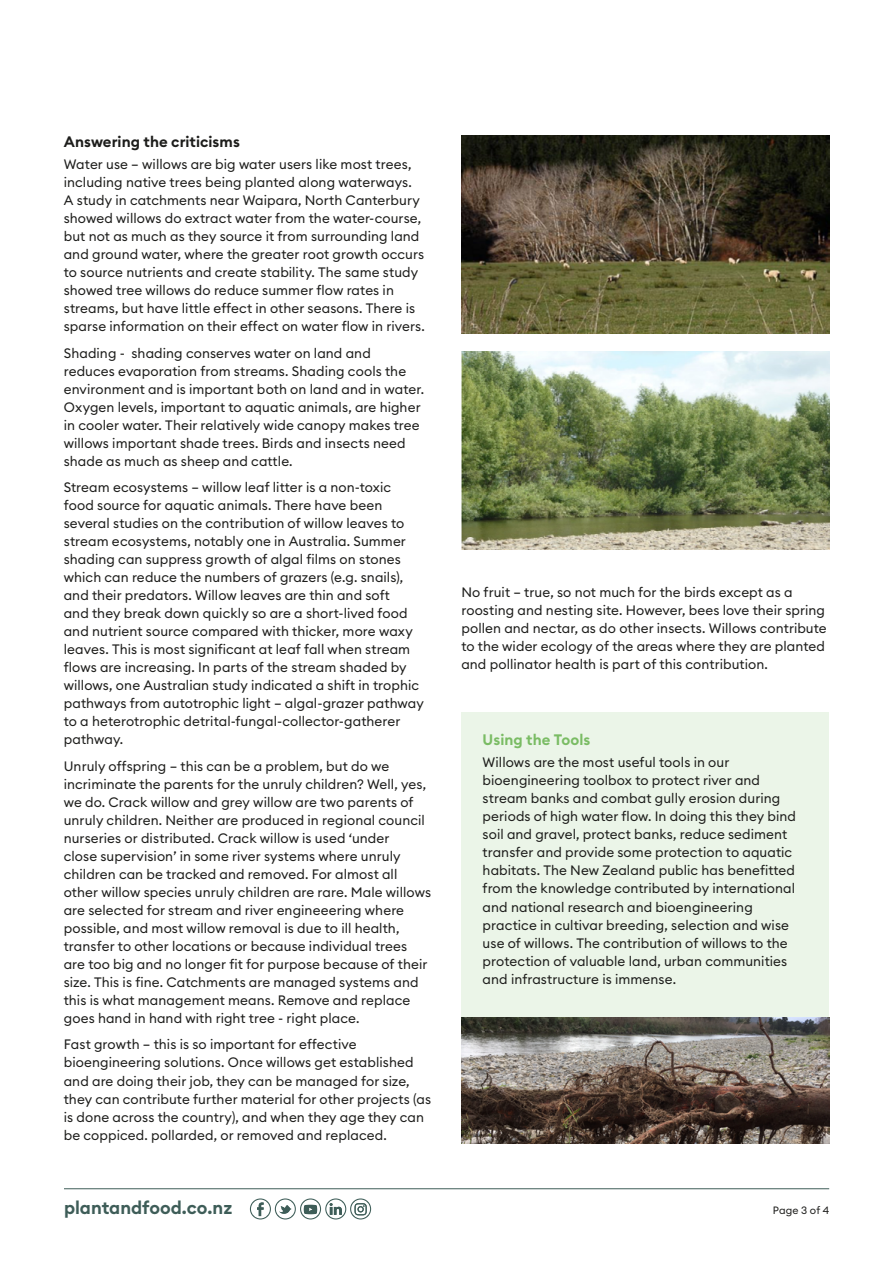
<style>
.page{position:relative;width:893px;height:1263px;background:#fff}
.page>*{position:absolute;margin:0;border:0;box-sizing:border-box;transform-origin:0 0}
.t1{font:600 18px "Euclid Circular B";color:#3e5d58}
.Body_subhead{font:600 15px "Euclid Circular B";letter-spacing:.005em;color:#1d1d1b}
.Body_subhead-2{font:600 15px "Euclid Circular B";letter-spacing:.005em;color:#7abc64}
.Body{font:13.5px/18px "Euclid Circular B";letter-spacing:.005em;color:#1d1d1b}
.t2{font:10.5px "Euclid Circular B";letter-spacing:.015em;color:#1d1d1b}
</style>
<div class="page">
<hr style="left:64px;top:1188px;width:765px;height:1px;background:#3e5d58">
<svg style="left:250px;top:1198px;width:121px;height:21px"></svg>
<img style="left:461px;top:135px;width:368px;height:199px">
<img style="left:461px;top:352px;width:368px;height:198px">
<div style="left:461px;top:712px;width:368px;height:431px;background:#ebf5e8"></div>
<img style="left:461px;top:1018px;width:368px;height:126px">
<p class="Body_subhead" style="left:64px;top:132px;width:178px">Answering the criticisms</p>
<p class="Body" style="left:64px;top:155px;width:363px">Water use – willows are big water users like most trees, including native trees being planted along waterways.<br>A study in catchments near Waipara, North Canterbury showed willows do extract water from the water-course, but not as much as they source it from surrounding land and ground water, where the greater root growth occurs to source nutrients and create stability. The same study showed tree willows do reduce summer flow rates in streams, but have little effect in other seasons. There is sparse information on their effect on water flow in rivers.</p>
<p class="Body" style="left:64px;top:344px;width:362px">Shading - shading conserves water on land and reduces evaporation from streams. Shading cools the environment and is important both on land and in water.<br>Oxygen levels, important to aquatic animals, are higher in cooler water. Their relatively wide canopy makes tree willows important shade trees. Birds and insects need shade as much as sheep and cattle.</p>
<p class="Body" style="left:64px;top:478px;width:362px">Stream ecosystems – willow leaf litter is a non-toxic food source for aquatic animals. There have been several studies on the contribution of willow leaves to stream ecosystems, notably one in Australia. Summer shading can suppress growth of algal films on stones which can reduce the numbers of grazers (e.g. snails), and their predators. Willow leaves are thin and soft<br>and they break down quickly so are a short-lived food and nutrient source compared with thicker, more waxy leaves. This is most significant at leaf fall when stream flows are increasing. In parts of the stream shaded by willows, one Australian study indicated a shift in trophic pathways from autotrophic light – algal-grazer pathway to a heterotrophic detrital-fungal-collector-gatherer pathway.</p>
<p class="Body" style="left:64px;top:757px;width:369px">Unruly offspring – this can be a problem, but do we incriminate the parents for the unruly children? Well, yes, we do. Crack willow and grey willow are two parents of unruly children. Neither are produced in regional council nurseries or distributed. Crack willow is used ‘under<br>close supervision’ in some river systems where unruly children can be tracked and removed. For almost all other willow species unruly children are rare. Male willows are selected for stream and river engineeering where possible, and most willow removal is due to ill health, transfer to other locations or because individual trees are too big and no longer fit for purpose because of their size. This is fine. Catchments are managed systems and this is what management means. Remove and replace goes hand in hand with right tree - right place.</p>
<p class="Body" style="left:64px;top:1035px;width:369px">Fast growth – this is so important for effective bioengineering solutions. Once willows get established and are doing their job, they can be managed for size, they can contribute further material for other projects (as is done across the country), and when they age they can be coppiced. pollarded, or removed and replaced.</p>
<p class="Body" style="left:461px;top:583px;width:367px">No fruit – true, so not much for the birds except as a roosting and nesting site. However, bees love their spring pollen and nectar, as do other insects. Willows contribute to the wider ecology of the areas where they are planted and pollinator health is part of this contribution.</p>
<p class="Body_subhead-2" style="left:483px;top:730px;width:109px">Using the Tools</p>
<p class="Body" style="left:483px;top:753px;width:315px">Willows are the most useful tools in our bioengineering toolbox to protect river and stream banks and combat gully erosion during periods of high water flow. In doing this they bind soil and gravel, protect banks, reduce sediment transfer and provide some protection to aquatic habitats. The New Zealand public has benefitted from the knowledge contributed by international and national research and bioengineering practice in cultivar breeding, selection and wise use of willows. The contribution of willows to the protection of valuable land, urban communities and infrastructure is immense.</p>
<h1 class="t1" style="left:64px;top:1196px;width:170px">plantandfood.co.nz</h1>
<p class="t2" style="left:773px;top:1203px;width:58px">Page 3 of 4</p>
</div>
